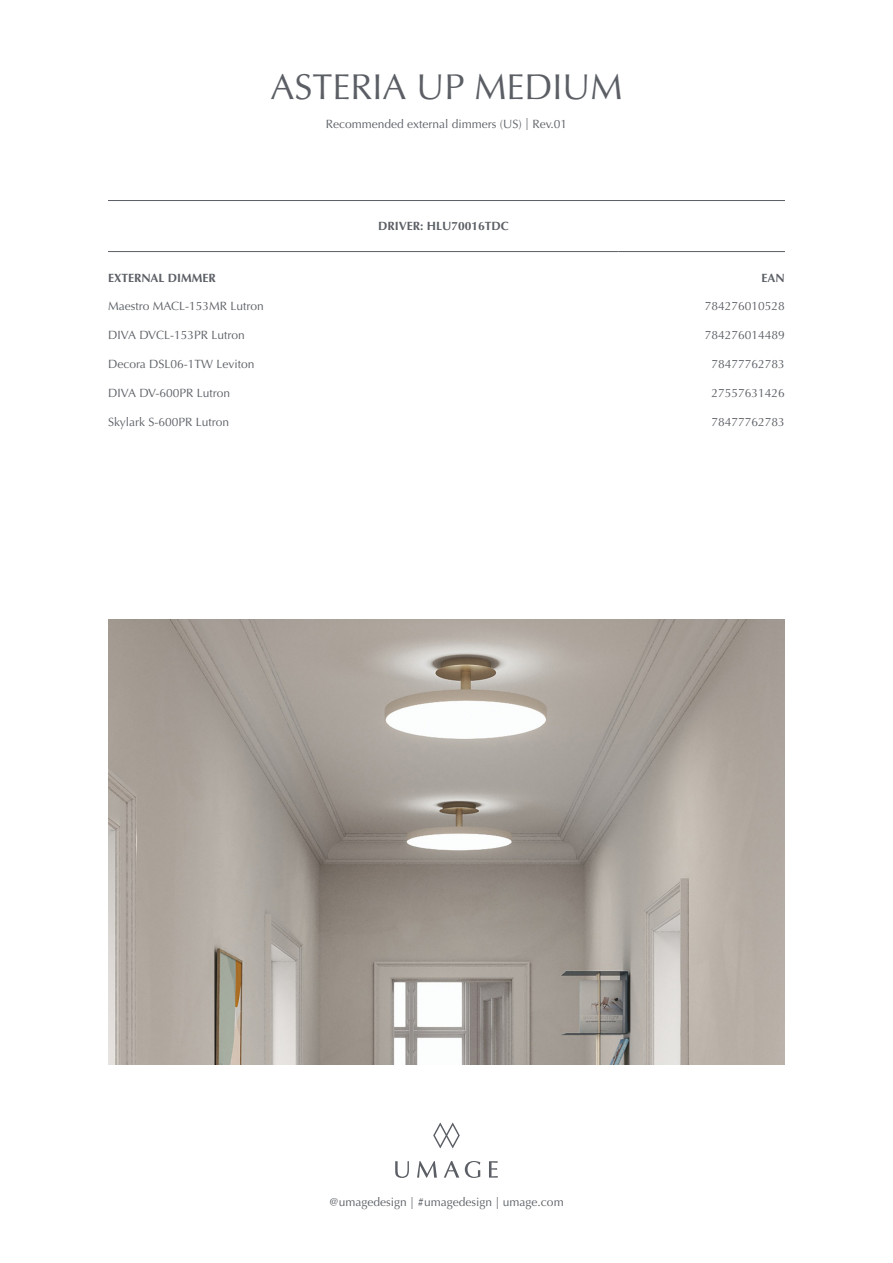
<style>
.page{position:relative;width:893px;height:1263px;background:#fff}
.page>*{position:absolute;margin:0;border:0;box-sizing:border-box;transform-origin:0 0}
.t1{font:36px "Optima LT Std";color:#5b5f65}
.Text_normal{font:12px "Optima LT Std";color:#5b5f65}
.Text_small{font:12px "Optima LT Std";color:#5b5f65}
.Text_normal-2{font:700 12px "Optima LT Std";color:#5b5f65}
</style>
<div class="page">
<svg style="left:489px;top:1161px;width:9px;height:16px"></svg>
<svg style="left:433px;top:1123px;width:27px;height:25px"></svg>
<svg style="left:395px;top:1161px;width:14px;height:17px"></svg>
<svg style="left:417px;top:1161px;width:20px;height:16px"></svg>
<svg style="left:444px;top:1161px;width:15px;height:16px"></svg>
<svg style="left:465px;top:1161px;width:15px;height:17px"></svg>
<hr style="left:108px;top:200px;width:677px;height:1px;background:#5b5f65">
<hr style="left:108px;top:251px;width:510px;height:1px;background:#5b5f65">
<hr style="left:618px;top:251px;width:167px;height:1px;background:#5b5f65">
<img style="left:108px;top:619px;width:677px;height:446px">
<p class="t1" style="left:270px;top:66px;width:354px">ASTERIA UP MEDIUM</p>
<p class="Text_small" style="left:326px;top:117px;width:243px">Recommended external dimmers (US) | Rev.01</p>
<p class="Text_normal-2" style="left:108px;top:271px;width:109px">EXTERNAL DIMMER</p>
<p class="Text_normal" style="left:108px;top:299px;width:157px">Maestro MACL-153MR Lutron</p>
<p class="Text_normal" style="left:108px;top:328px;width:138px">DIVA DVCL-153PR Lutron</p>
<p class="Text_normal" style="left:108px;top:357px;width:148px">Decora DSL06-1TW Leviton</p>
<p class="Text_normal" style="left:108px;top:386px;width:124px">DIVA DV-600PR Lutron</p>
<p class="Text_normal" style="left:108px;top:415px;width:123px">Skylark S-600PR Lutron</p>
<p class="Text_normal-2" style="left:378px;top:219px;width:132px">DRIVER: HLU70016TDC</p>
<p class="Text_normal-2" style="left:762px;top:271px;width:25px">EAN</p>
<p class="Text_normal" style="left:705px;top:299px;width:82px">784276010528</p>
<p class="Text_normal" style="left:705px;top:328px;width:82px">784276014489</p>
<p class="Text_normal" style="left:712px;top:357px;width:75px">78477762783</p>
<p class="Text_normal" style="left:712px;top:386px;width:75px">27557631426</p>
<p class="Text_normal" style="left:712px;top:415px;width:75px">78477762783</p>
<p class="Text_small" style="left:329px;top:1195px;width:236px">@umagedesign | #umagedesign | umage.com</p>
</div>
